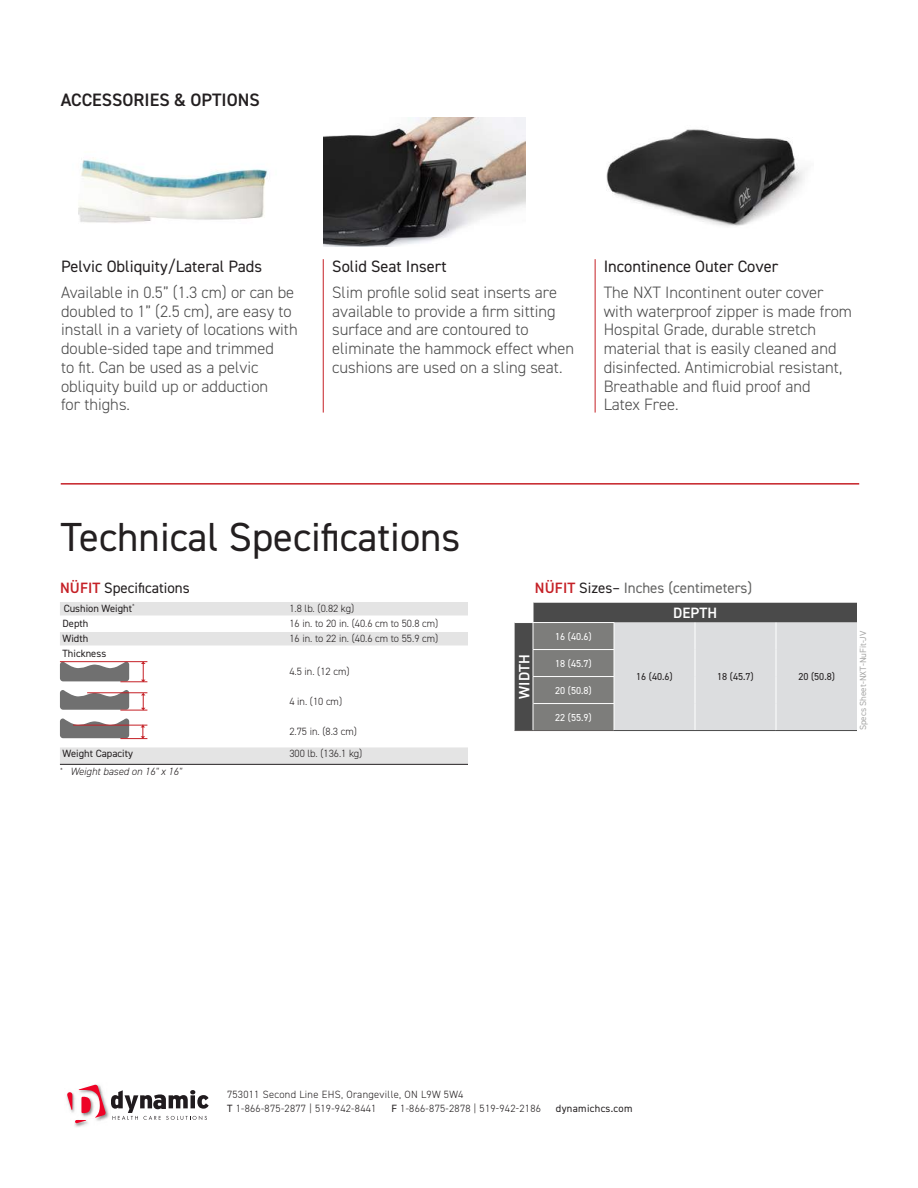
<style>
.page{position:relative;width:918px;height:1188px;background:#fff}
.page>*{position:absolute;margin:0;border:0;box-sizing:border-box;transform-origin:0 0}
.t1{font:40.65px "DIN2014";color:#231f20}
.t2{font:600 18px "DIN2014";color:#231f20}
.t3{font:300 16.5px/18.8px "DIN2014";color:#4a4a4a}
.t4{font:16.5px "DIN2014";color:#231f20}
.t5{font:15px/24.8px "DIN2014";color:#646463}
.t6{font:15px "DIN2014";color:#231f20}
.t7{font:600 15px "DIN2014";letter-spacing:.01em;color:#fff}
.t8{font:300 10.5px/13.5px "DIN2014";letter-spacing:.03em;color:#231f20}
.t9{font:300 10.5px "DIN2014";color:#231f20}
.t10{font:10.5px "DIN2014";color:#231f20}
.t11{font:italic 300 10.5px "DIN2014";color:#231f20}
.t12{font:10.5px "DIN2014";letter-spacing:.03em;color:#231f20}
.t13{font:10.2px "DIN2014";color:#fff}
.t14{font:10.2px "DIN2014";color:#231f20}
.t15{font:9px "DIN2014";color:#a9a9a8}
.s1{font-weight:600;color:#c52026}
.s2{color:#231f20}
.s3{font-weight:600;color:#fff}
.s4{font-weight:400}
</style>
<div class="page">
<div style="left:60px;top:602px;width:408px;height:14px;background:#e4e4e4"></div>
<div style="left:60px;top:632px;width:408px;height:14px;background:#e4e4e4"></div>
<div style="left:60px;top:747px;width:408px;height:17px;background:#e4e4e4"></div>
<hr style="left:60px;top:764px;width:408px;height:1px;background:#231f20">
<hr style="left:60px;top:661px;width:87px;height:1px;background:#c52026">
<svg style="left:60px;top:662px;width:87px;height:20px"></svg>
<svg style="left:60px;top:690px;width:87px;height:21px"></svg>
<svg style="left:60px;top:718px;width:87px;height:21px"></svg>
<img style="left:66px;top:1095px;width:22px;height:32px">
<svg style="left:67px;top:1084px;width:142px;height:39px"></svg>
<svg style="left:515px;top:603px;width:342px;height:128px;background:#aeafb0"></svg>
<hr style="left:533px;top:622px;width:81px;height:1px;background:#fff">
<hr style="left:61px;top:483px;width:798px;height:2px;background:#c52026">
<hr style="left:323px;top:259px;width:1px;height:154px;background:#c52026">
<hr style="left:595px;top:259px;width:1px;height:154px;background:#c52026">
<img style="left:324px;top:117px;width:201px;height:129px">
<img style="left:606px;top:129px;width:199px;height:98px">
<img style="left:78px;top:158px;width:191px;height:65px">
<p class="t2" style="left:61px;top:87px;width:201px">ACCESSORIES &amp; OPTIONS</p>
<p class="t4" style="left:61px;top:256px;width:203px">Pelvic Obliquity/Lateral Pads</p>
<p class="t3" style="left:61px;top:283px;width:238px">Available in 0.5” (1.3 cm) or can be doubled to 1” (2.5 cm), are easy to install in a variety of locations with double-sided tape and trimmed<br>to fit. Can be used as a pelvic obliquity build up or adduction<br>for thighs.</p>
<p class="t4" style="left:332px;top:256px;width:116px">Solid Seat Insert</p>
<p class="t3" style="left:332px;top:283px;width:243px">Slim profile solid seat inserts are available to provide a firm sitting surface and are contoured to eliminate the hammock effect when cushions are used on a sling seat.</p>
<p class="t4" style="left:604px;top:256px;width:176px">Incontinence Outer Cover</p>
<p class="t3" style="left:604px;top:283px;width:250px">The NXT Incontinent outer cover with waterproof zipper is made from<br>Hospital Grade, durable stretch material that is easily cleaned and disinfected. Antimicrobial resistant,<br>Breathable and fluid proof and<br>Latex Free.</p>
<h1 class="t1" style="left:61px;top:512px;width:401px">Technical Specifications</h1>
<p class="t6" style="left:60px;top:579px;width:131px"><span class="s1">NÜFIT</span> Specifications</p>
<p class="t10" style="left:64px;top:602px;width:73px">Cushion Weight<sup>*</sup></p>
<p class="t8" style="left:289px;top:601px;width:66px">1.8 lb. (0.82 kg)</p>
<p class="t10" style="left:63px;top:617px;width:27px">Depth</p>
<p class="t9" style="left:289px;top:617px;width:150px">16 in. to 20 in. (40.6 cm to 50.8 cm)</p>
<p class="t10" style="left:63px;top:632px;width:27px">Width</p>
<p class="t9" style="left:289px;top:632px;width:150px">16 in. to 22 in. (40.6 cm to 55.9 cm)</p>
<p class="t10" style="left:63px;top:647px;width:45px">Thickness</p>
<p class="t8" style="left:289px;top:664px;width:62px">4.5 in. (12 cm)</p>
<p class="t8" style="left:289px;top:694px;width:54px">4 in. (10 cm)</p>
<p class="t8" style="left:289px;top:724px;width:69px">2.75 in. (8.3 cm)</p>
<p class="t10" style="left:63px;top:747px;width:72px">Weight Capacity</p>
<p class="t9" style="left:289px;top:747px;width:74px">300 lb. (136.1 kg)</p>
<p class="t11" style="left:60px;top:765px;width:123px"><sup>*</sup> Weight based on 16" x 16"</p>
<p class="t5" style="left:673px;top:576px;width:81px;text-indent:-138px"><span class="s1">NÜFIT</span> <span class="s2">Sizes–</span> Inches (centimeters)<br><span class="s3">DEPTH</span></p>
<p class="t7" style="left:514px;top:699px;width:46px;rotate:-90deg">WIDTH</p>
<p class="t13" style="left:555px;top:630px;width:38px">16 (40.6)</p>
<p class="t13" style="left:555px;top:657px;width:38px">18 (45.7)</p>
<p class="t13" style="left:555px;top:684px;width:38px">20 (50.8)</p>
<p class="t13" style="left:555px;top:711px;width:38px">22 (55.9)</p>
<p class="t14" style="left:636px;top:670px;width:38px">16 (40.6)</p>
<p class="t14" style="left:717px;top:670px;width:38px">18 (45.7)</p>
<p class="t14" style="left:798px;top:670px;width:38px">20 (50.8)</p>
<p class="t15" style="left:858px;top:730px;width:101px;rotate:-90deg">Specs Sheet-NXT-NuFit-JV</p>
<p class="t8" style="left:227px;top:1088px;width:238px">753011 Second Line EHS, Orangeville, ON L9W 5W4<br><span class="s4">T</span> 1-866-875-2877 | 519-942-8441</p>
<p class="t8" style="left:391px;top:1101px;width:151px"><span class="s4">F</span> 1-866-875-2878 | 519-942-2186</p>
<p class="t12" style="left:556px;top:1102px;width:78px">dynamichcs.com</p>
</div>
